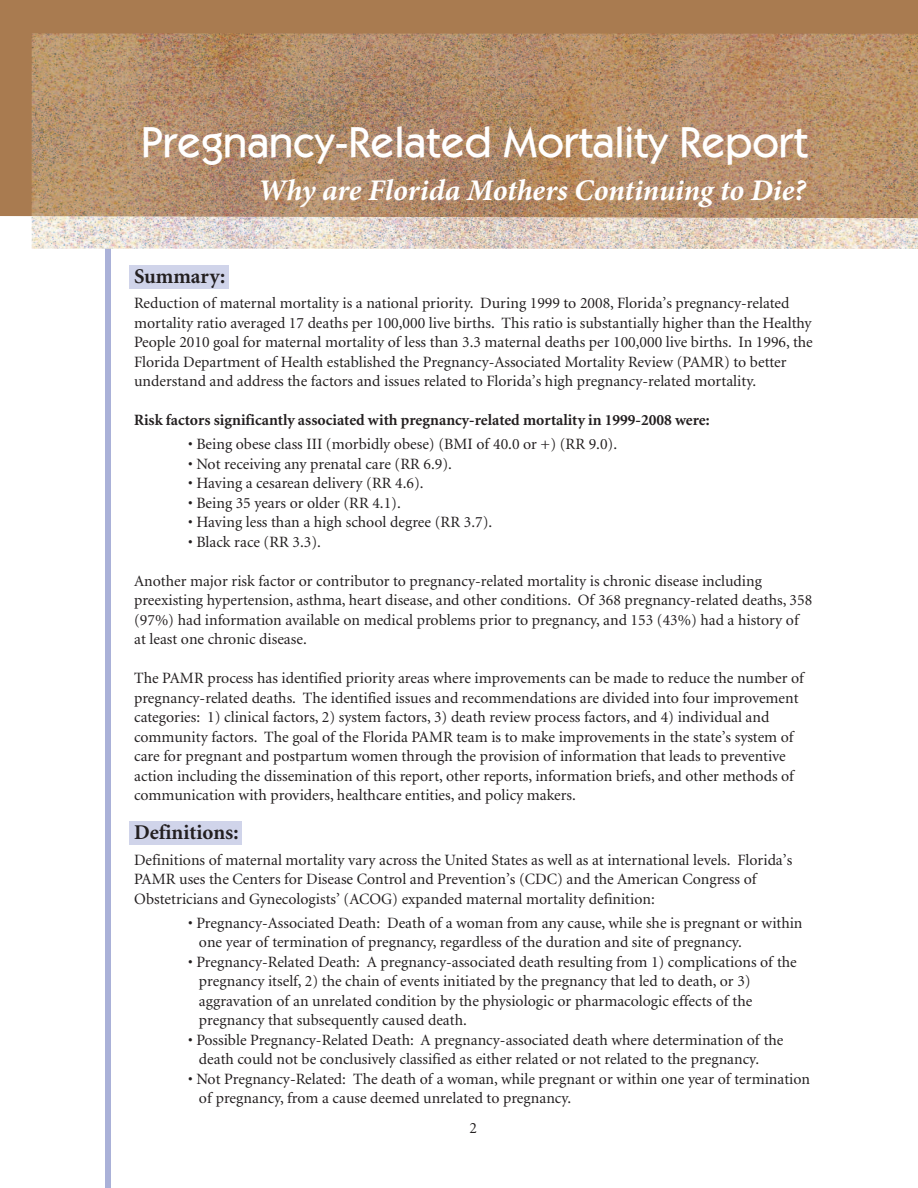
<style>
.page{position:relative;width:918px;height:1188px;background:#fff}
.page>*{position:absolute;margin:0;border:0;box-sizing:border-box;transform-origin:0 0}
.t1{font:500 43.5px "ITC Kabel Std";color:#fff}
.t2{font:italic 700 30px "Minion Pro";letter-spacing:-.005em;color:#fff}
.t3{font:700 21px "Minion";color:#231f20}
.t4{font:15.75px/19.5px "Minion";color:#231f20}
.t5{font:700 15.75px "Minion";color:#231f20}
</style>
<div class="page">
<div style="left:130px;top:821px;width:112px;height:23px;background:#d0d4ea"></div>
<div style="left:129px;top:265px;width:100px;height:23px;background:#d0d4ea"></div>
<div style="left:105px;top:173px;width:6px;height:1015px;background:#aab1d8"></div>
<div style="left:0;top:0;width:918px;height:218px;background:#a97b50"></div>
<img style="left:32px;top:218px;width:886px;height:31px">
<img style="left:32px;top:33px;width:886px;height:185px">
<h1 class="t1" style="left:141px;top:128px;width:668px">Pregnancy-Related Mortality Report</h1>
<h2 class="t2" style="left:258px;top:179px;width:549px">Why are Florida Mothers Continuing to Die?</h2>
<h3 class="t3" style="left:134px;top:268px;width:93px">Summary:</h3>
<p class="t4" style="left:134px;top:295px;width:680px">Reduction of maternal mortality is a national priority. During 1999 to 2008, Florida’s pregnancy-related mortality ratio averaged 17 deaths per 100,000 live births. This ratio is substantially higher than the Healthy People 2010 goal for maternal mortality of less than 3.3 maternal deaths per 100,000 live births. In 1996, the Florida Department of Health established the Pregnancy-Associated Mortality Review (PAMR) to better understand and address the factors and issues related to Florida’s high pregnancy-related mortality.</p>
<p class="t5" style="left:134px;top:414px;width:577px">Risk factors significantly associated with pregnancy-related mortality in 1999-2008 were:</p>
<p class="t4" style="left:188px;top:436px;width:431px">• Being obese class III (morbidly obese) (BMI of 40.0 or +) (RR 9.0).</p>
<p class="t4" style="left:188px;top:455px;width:265px">• Not receiving any prenatal care (RR 6.9).</p>
<p class="t4" style="left:188px;top:475px;width:237px">• Having a cesarean delivery (RR 4.6).</p>
<p class="t4" style="left:188px;top:494px;width:214px">• Being 35 years or older (RR 4.1).</p>
<p class="t4" style="left:188px;top:514px;width:306px">• Having less than a high school degree (RR 3.7).</p>
<p class="t4" style="left:188px;top:533px;width:134px">• Black race (RR 3.3).</p>
<p class="t4" style="left:134px;top:572px;width:680px">Another major risk factor or contributor to pregnancy-related mortality is chronic disease including preexisting hypertension, asthma, heart disease, and other conditions. Of 368 pregnancy-related deaths, 358 (97%) had information available on medical problems prior to pregnancy, and 153 (43%) had a history of at least one chronic disease.</p>
<p class="t4" style="left:134px;top:670px;width:671px">The PAMR process has identified priority areas where improvements can be made to reduce the number of pregnancy-related deaths. The identified issues and recommendations are divided into four improvement categories: 1) clinical factors, 2) system factors, 3) death review process factors, and 4) individual and community factors. The goal of the Florida PAMR team is to make improvements in the state’s system of care for pregnant and postpartum women through the provision of information that leads to preventive action including the dissemination of this report, other reports, information briefs, and other methods of communication with providers, healthcare entities, and policy makers.</p>
<h3 class="t3" style="left:134px;top:825px;width:106px">Definitions:</h3>
<p class="t4" style="left:134px;top:851px;width:660px">Definitions of maternal mortality vary across the United States as well as at international levels. Florida’s<br>PAMR uses the Centers for Disease Control and Prevention’s (CDC) and the American Congress of<br>Obstetricians and Gynecologists’ (ACOG) expanded maternal mortality definition:</p>
<p class="t4" style="left:199px;top:914px;width:605px;text-indent:-11px">• Pregnancy-Associated Death: Death of a woman from any cause, while she is pregnant or within one year of termination of pregnancy, regardless of the duration and site of pregnancy.</p>
<p class="t4" style="left:199px;top:953px;width:599px;text-indent:-11px">• Pregnancy-Related Death: A pregnancy-associated death resulting from 1) complications of the pregnancy itself, 2) the chain of events initiated by the pregnancy that led to death, or 3) aggravation of an unrelated condition by the physiologic or pharmacologic effects of the pregnancy that subsequently caused death.</p>
<p class="t4" style="left:199px;top:1031px;width:586px;text-indent:-11px">• Possible Pregnancy-Related Death: A pregnancy-associated death where determination of the death could not be conclusively classified as either related or not related to the pregnancy.</p>
<p class="t4" style="left:199px;top:1070px;width:613px;text-indent:-11px">• Not Pregnancy-Related: The death of a woman, while pregnant or within one year of termination of pregnancy, from a cause deemed unrelated to pregnancy.</p>
<p class="t4" style="left:469px;top:1120px;width:9px">2</p>
</div>
